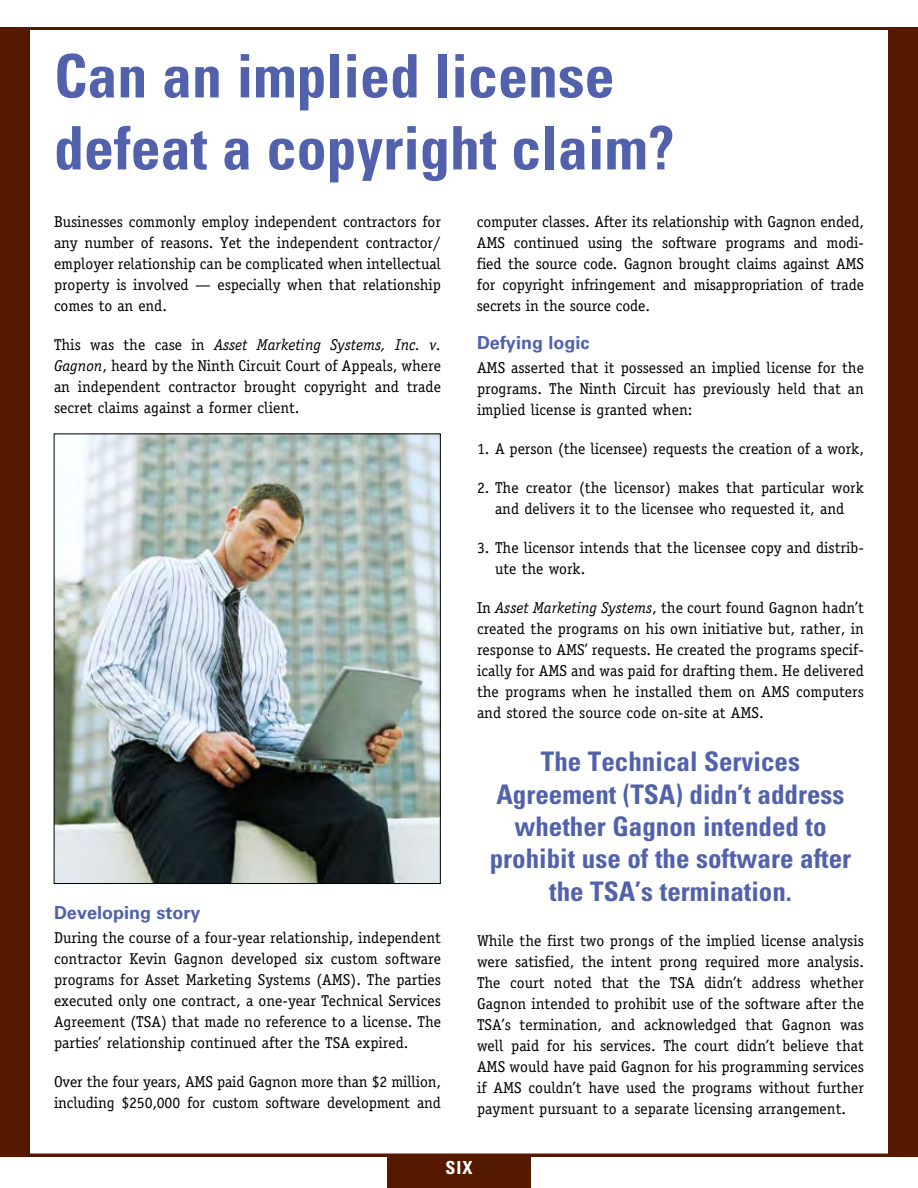
<style>
.page{position:relative;width:918px;height:1188px;background:#fff}
.page>*{position:absolute;margin:0;border:0;box-sizing:border-box;transform-origin:0 0}
.t1{font:700 condensed 60px/72px "Univers LT Std";color:#5261ac}
.t2{font:700 condensed 27px/32.4px "Univers LT Std";color:#5261ac;text-align:center}
.t3{font:700 18px "Univers LT Std";color:#5261ac}
.t4{font:700 condensed 18px "Univers LT Std";color:#fff}
.t5{font:15.75px/21px "Officina Serif Std";color:#000;text-align:justify}
.s1{font-style:italic}
</style>
<div class="page">
<div style="left:0;top:27px;width:918px;height:1129px;background:#551900"></div>
<div style="left:27px;top:27px;width:864px;height:1129px;background:#fff;border:3px solid #551900"></div>
<div style="left:387px;top:1156px;width:144px;height:32px;background:#551900"></div>
<img style="left:56px;top:436px;width:383px;height:446px">
<h1 class="t1" style="left:54px;top:40px;width:622px">Can an implied license defeat a copyright claim?</h1>
<p class="t5" style="left:54px;top:211px;width:389px">Businesses commonly employ independent contractors for any number of reasons. Yet the independent contractor/ employer relationship can be complicated when intellectual property is involved — especially when that relationship comes to an end.</p>
<p class="t5" style="left:54px;top:334px;width:389px">This was the case in <span class="s1">Asset Marketing Systems, Inc. v.<br>Gagnon</span>, heard by the Ninth Circuit Court of Appeals, where an independent contractor brought copyright and trade secret claims against a former client.</p>
<p class="t5" style="left:477px;top:211px;width:389px">computer classes. After its relationship with Gagnon ended, AMS continued using the software programs and modi&shy;fied the source code. Gagnon brought claims against AMS for copyright infringement and misappropriation of trade secrets in the source code.</p>
<p class="t3" style="left:477px;top:332px;width:114px">Defying logic</p>
<p class="t5" style="left:477px;top:357px;width:389px">AMS asserted that it possessed an implied license for the programs. The Ninth Circuit has previously held that an implied license is granted when:</p>
<p class="t5" style="left:477px;top:438px;width:389px">1. A person (the licensee) requests the creation of a work,</p>
<p class="t5" style="left:477px;top:477px;width:389px;text-align:center">2. The creator (the licensor) makes that particular work and delivers it to the licensee who requested it, and</p>
<p class="t5" style="left:495px;top:537px;width:370px;text-indent:-18px">3. The licensor intends that the licensee copy and distrib&shy;ute the work.</p>
<p class="t5" style="left:477px;top:597px;width:389px">In <span class="s1">Asset Marketing Systems</span>, the court found Gagnon hadn’t created the programs on his own initiative but, rather, in response to AMS’ requests. He created the programs specif&shy;ically for AMS and was paid for drafting them. He delivered the programs when he installed them on AMS computers and stored the source code on-site at AMS.</p>
<p class="t3" style="left:54px;top:902px;width:148px">Developing story</p>
<p class="t5" style="left:54px;top:927px;width:389px">During the course of a four-year relationship, independent contractor Kevin Gagnon developed six custom software programs for Asset Marketing Systems (AMS). The parties executed only one contract, a one-year Technical Services Agreement (TSA) that made no reference to a license. The parties’ relationship continued after the TSA expired.</p>
<p class="t5" style="left:54px;top:1071px;width:389px">Over the four years, AMS paid Gagnon more than $2 million, including $250,000 for custom software development and</p>
<h2 class="t2" style="left:490px;top:745px;width:363px">The Technical Services<br>Agreement (TSA) didn’t address whether Gagnon intended to prohibit use of the software after the TSA’s termination.</h2>
<p class="t5" style="left:477px;top:930px;width:389px">While the first two prongs of the implied license analysis were satisfied, the intent prong required more analysis.<br>The court noted that the TSA didn’t address whether Gagnon intended to prohibit use of the software after the TSA’s termination, and acknowledged that Gagnon was well paid for his services. The court didn’t believe that AMS would have paid Gagnon for his programming services if AMS couldn’t have used the programs without further payment pursuant to a separate licensing arrangement.</p>
<p class="t4" style="left:446px;top:1157px;width:28px">SIX</p>
</div>
